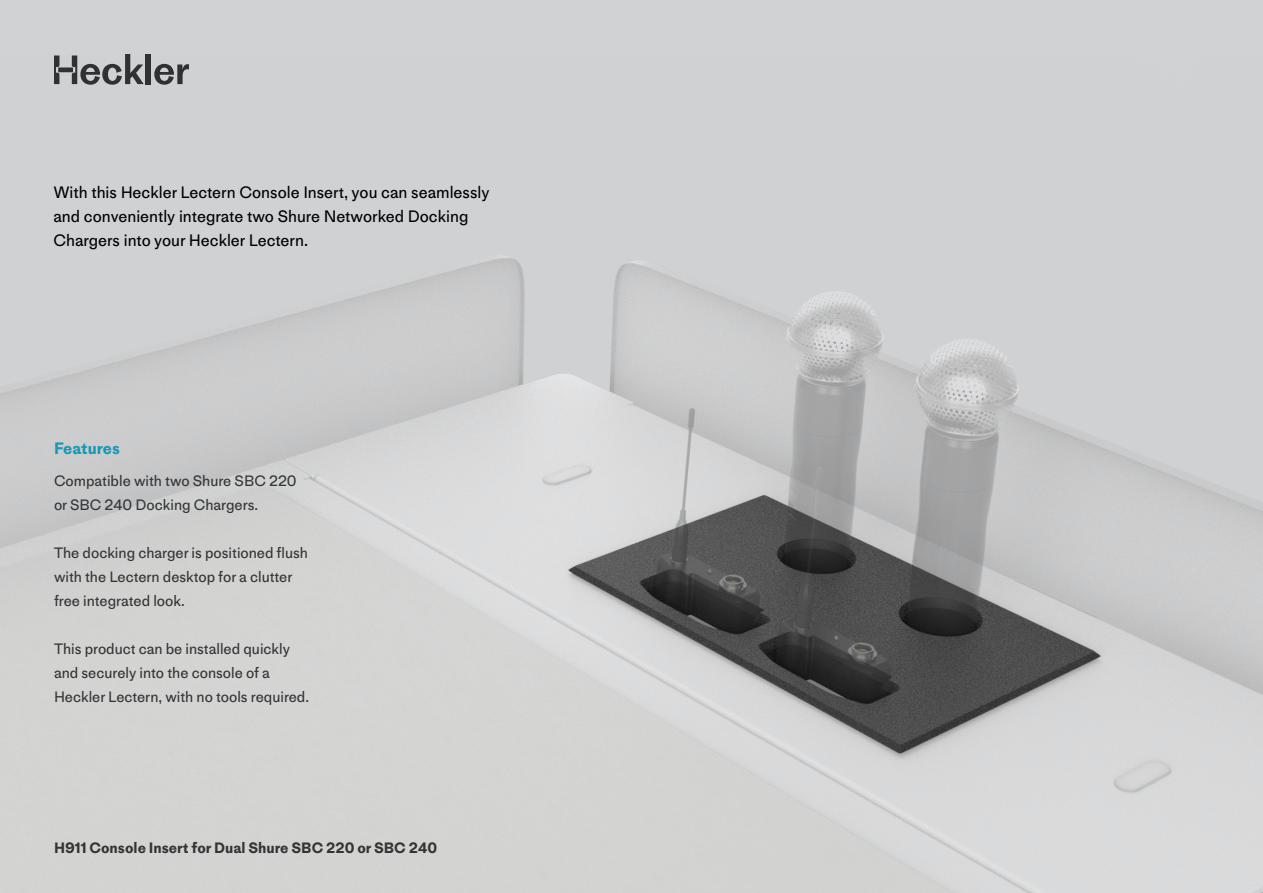
<style>
.page{position:relative;width:1263px;height:893px;background:#d1d2d4}
.page>*{position:absolute;margin:0;border:0;box-sizing:border-box;transform-origin:0 0}
.description{font:16.5px/24px "Medium LL";color:#000}
.t1{font:700 16.5px "Medium LL";color:#1798b6}
.feature_body{font:15px/24px "Medium LL";color:#323435}
.t2{font:700 15px "Medium LL";color:#323435}
</style>
<div class="page">
<img style="left:0;top:54px;width:1263px;height:839px">
<svg style="left:54px;top:54px;width:90px;height:31px"></svg>
<div style="left:146px;top:54px;width:5px;height:30px;background:#2f3234"></div>
<svg style="left:154px;top:64px;width:35px;height:21px"></svg>
<p class="description" style="left:53px;top:180px;width:438px">With this Heckler Lectern Console Insert, you can seamlessly and conveniently integrate two Shure Networked Docking<br>Chargers into your Heckler Lectern.</p>
<h3 class="t1" style="left:54px;top:435px;width:67px">Features</h3>
<p class="feature_body" style="left:54px;top:468px;width:244px">Compatible with two Shure SBC 220 or SBC 240 Docking Chargers.</p>
<p class="feature_body" style="left:54px;top:540px;width:255px">The docking charger is positioned flush with the Lectern desktop for a clutter free integrated look.</p>
<p class="feature_body" style="left:54px;top:636px;width:257px">This product can be installed quickly and securely into the console of a<br>Heckler Lectern, with no tools required.</p>
<p class="t2" style="left:54px;top:837px;width:385px">H911 Console Insert for Dual Shure SBC 220 or SBC 240</p>
</div>
